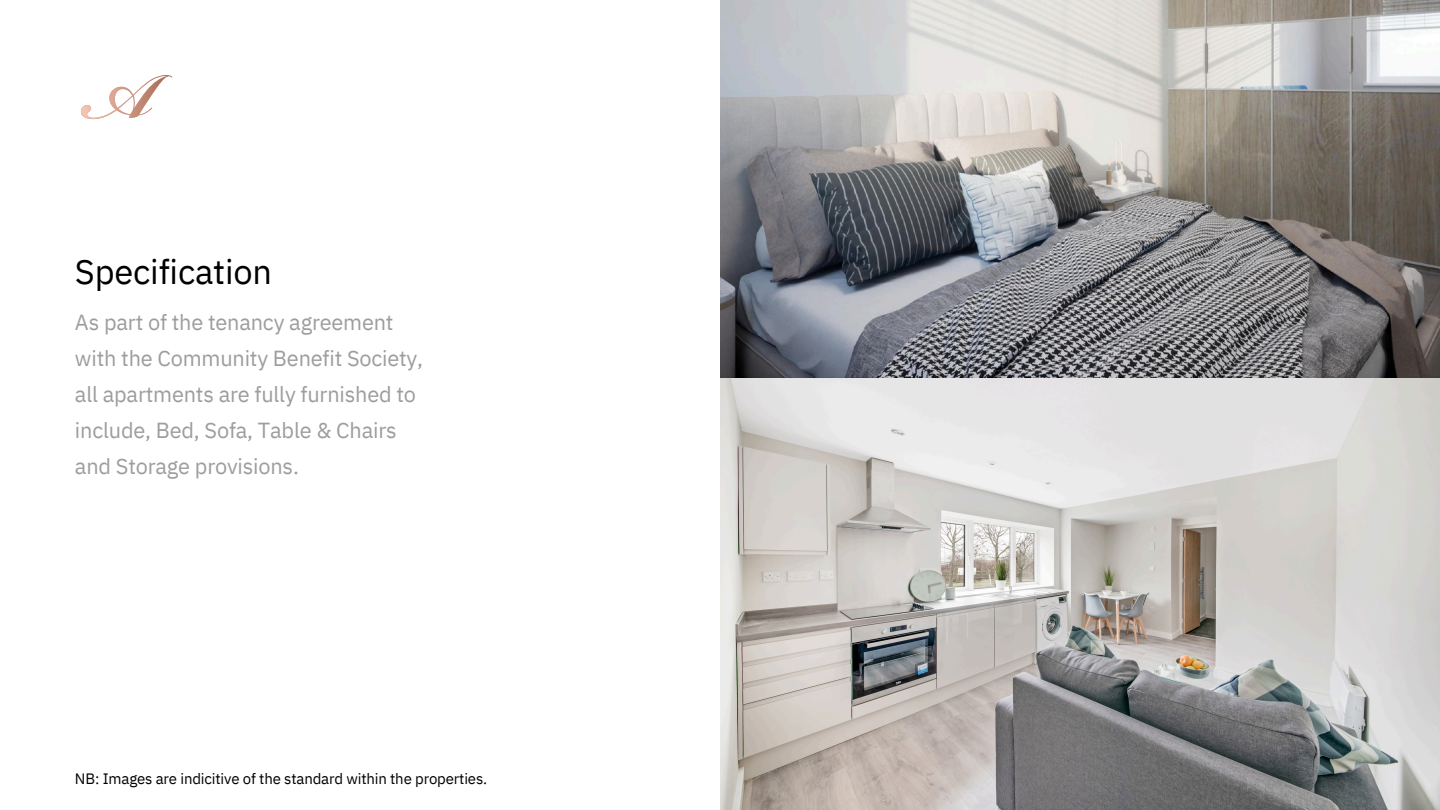
<style>
.page{position:relative;width:1440px;height:810px;background:#fff}
.page>*{position:absolute;margin:0;border:0;box-sizing:border-box;transform-origin:0 0}
.t1{font:34.42px "IBM Plex Sans";letter-spacing:-.005em;color:#000}
.t2{font:21.75px/36px "IBM Plex Sans";letter-spacing:-.01em;color:#9d9d9c}
.t3{font:15px "IBM Plex Sans";letter-spacing:-.01em;color:#000}
</style>
<div class="page">
<img style="left:81px;top:75px;width:91px;height:44px">
<img style="left:720px;top:377px;width:720px;height:433px">
<img style="left:720px;top:0;width:720px;height:377px">
<p class="t1" style="left:75px;top:249px;width:199px">Specification</p>
<h2 class="t2" style="left:75px;top:304px;width:350px">As part of the tenancy agreement with the Community Benefit Society, all apartments are fully furnished to include, Bed, Sofa, Table &amp; Chairs and Storage provisions.</h2>
<p class="t3" style="left:75px;top:769px;width:414px">NB: Images are indicitive of the standard within the properties.</p>
</div>
